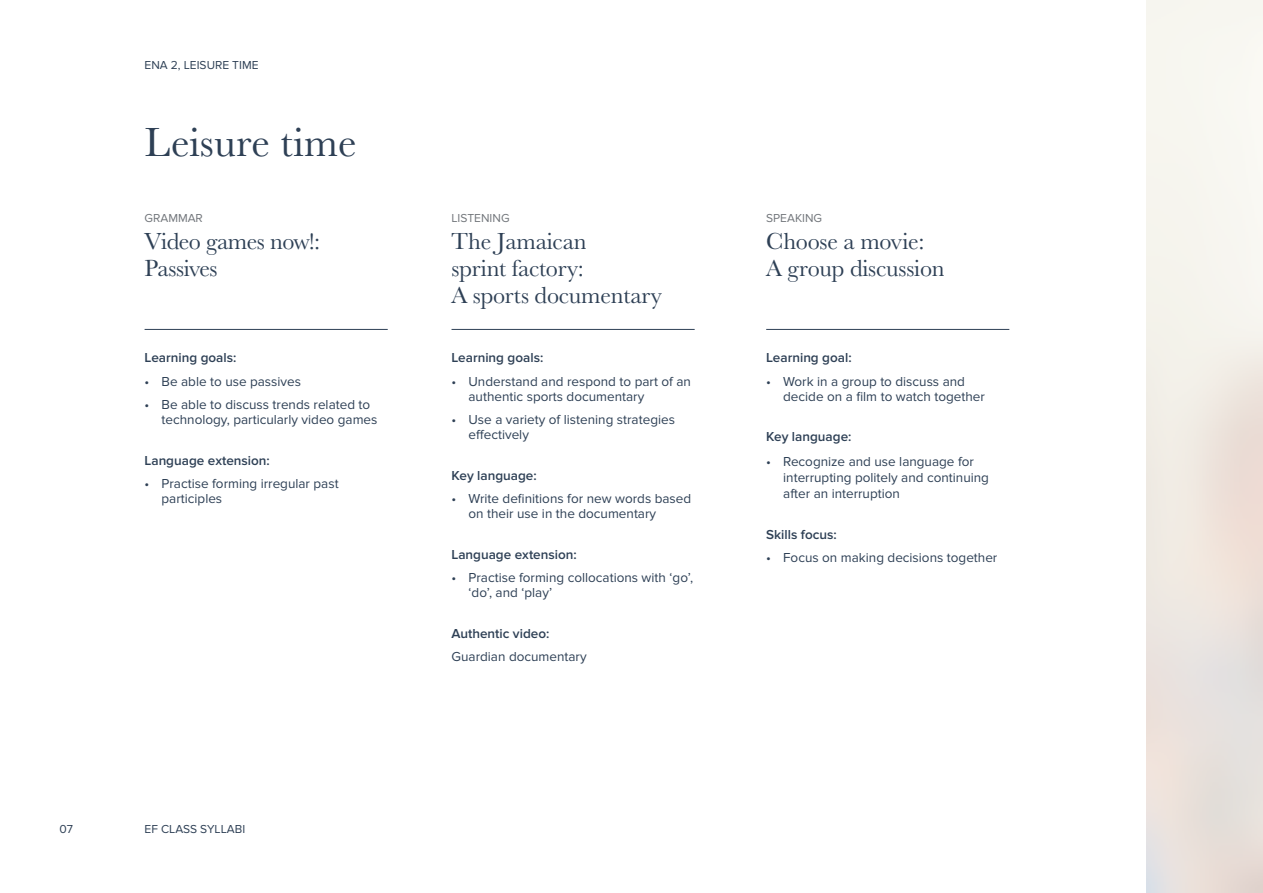
<style>
.page{position:relative;width:1263px;height:893px;background:#fff}
.page>*{position:absolute;margin:0;border:0;box-sizing:border-box;transform-origin:0 0}
.t1{font:42px "Baskerville URW";color:#2e4055}
.t2{font:24px/27px "Baskerville URW";letter-spacing:-.01em;color:#2e4055}
.t3{font:13.5px/15px "Proxima Nova";color:#2e4055}
.t4{font:600 13.5px "Proxima Nova";color:#2e4055}
.t5{font:12px "Proxima Nova";color:#2e4055}
.t6{font:12px "Proxima Nova";color:#72767b}
</style>
<div class="page">
<hr style="left:145px;top:329px;width:243px;height:1px;background:#2e4055">
<hr style="left:451px;top:329px;width:244px;height:1px;background:#2e4055">
<hr style="left:766px;top:329px;width:243px;height:1px;background:#2e4055">
<p class="t5" style="left:145px;top:58px;width:115px">ENA 2, LEISURE TIME</p>
<h1 class="t1" style="left:145px;top:114px;width:213px">Leisure time</h1>
<p class="t6" style="left:145px;top:211px;width:60px">GRAMMAR</p>
<p class="t6" style="left:451px;top:211px;width:60px">LISTENING</p>
<p class="t6" style="left:766px;top:211px;width:57px">SPEAKING</p>
<h2 class="t2" style="left:145px;top:227px;width:177px">Video games now!:<br>Passives</h2>
<h2 class="t2" style="left:451px;top:227px;width:212px">The Jamaican<br>sprint factory:<br>A sports documentary</h2>
<h2 class="t2" style="left:766px;top:227px;width:180px">Choose a movie:<br>A group discussion</h2>
<p class="t4" style="left:145px;top:350px;width:93px">Learning goals:</p>
<p class="t3" style="left:145px;top:374px;width:158px">• Be able to use passives</p>
<p class="t3" style="left:162px;top:397px;width:217px;text-indent:-17px">• Be able to discuss trends related to technology, particularly video games</p>
<p class="t4" style="left:145px;top:452px;width:127px">Language extension:</p>
<p class="t3" style="left:162px;top:476px;width:179px;text-indent:-17px">• Practise forming irregular past participles</p>
<p class="t5" style="left:60px;top:823px;width:15px">07</p>
<p class="t5" style="left:145px;top:823px;width:102px">EF CLASS SYLLABI</p>
<p class="t4" style="left:451px;top:350px;width:93px">Learning goals:</p>
<p class="t3" style="left:468px;top:374px;width:224px;text-indent:-17px">• Understand and respond to part of an authentic sports documentary</p>
<p class="t3" style="left:468px;top:412px;width:208px;text-indent:-17px">• Use a variety of listening strategies effectively</p>
<p class="t4" style="left:451px;top:467px;width:87px">Key language:</p>
<p class="t3" style="left:468px;top:491px;width:224px;text-indent:-17px">• Write definitions for new words based on their use in the documentary</p>
<p class="t4" style="left:451px;top:546px;width:127px">Language extension:</p>
<p class="t3" style="left:468px;top:570px;width:226px;text-indent:-17px">• Practise forming collocations with ‘go’, ‘do’, and ‘play’</p>
<p class="t4" style="left:451px;top:625px;width:99px">Authentic video:</p>
<p class="t3" style="left:451px;top:649px;width:137px">Guardian documentary</p>
<p class="t4" style="left:766px;top:350px;width:87px">Learning goal:</p>
<p class="t3" style="left:783px;top:374px;width:203px;text-indent:-17px">• Work in a group to discuss and decide on a film to watch together</p>
<p class="t4" style="left:766px;top:429px;width:87px">Key language:</p>
<p class="t3" style="left:783px;top:454px;width:207px;line-height:16.2px;text-indent:-17px">• Recognize and use language for interrupting politely and continuing after an interruption</p>
<p class="t4" style="left:766px;top:527px;width:72px">Skills focus:</p>
<p class="t3" style="left:766px;top:551px;width:233px">• Focus on making decisions together</p>
</div>
